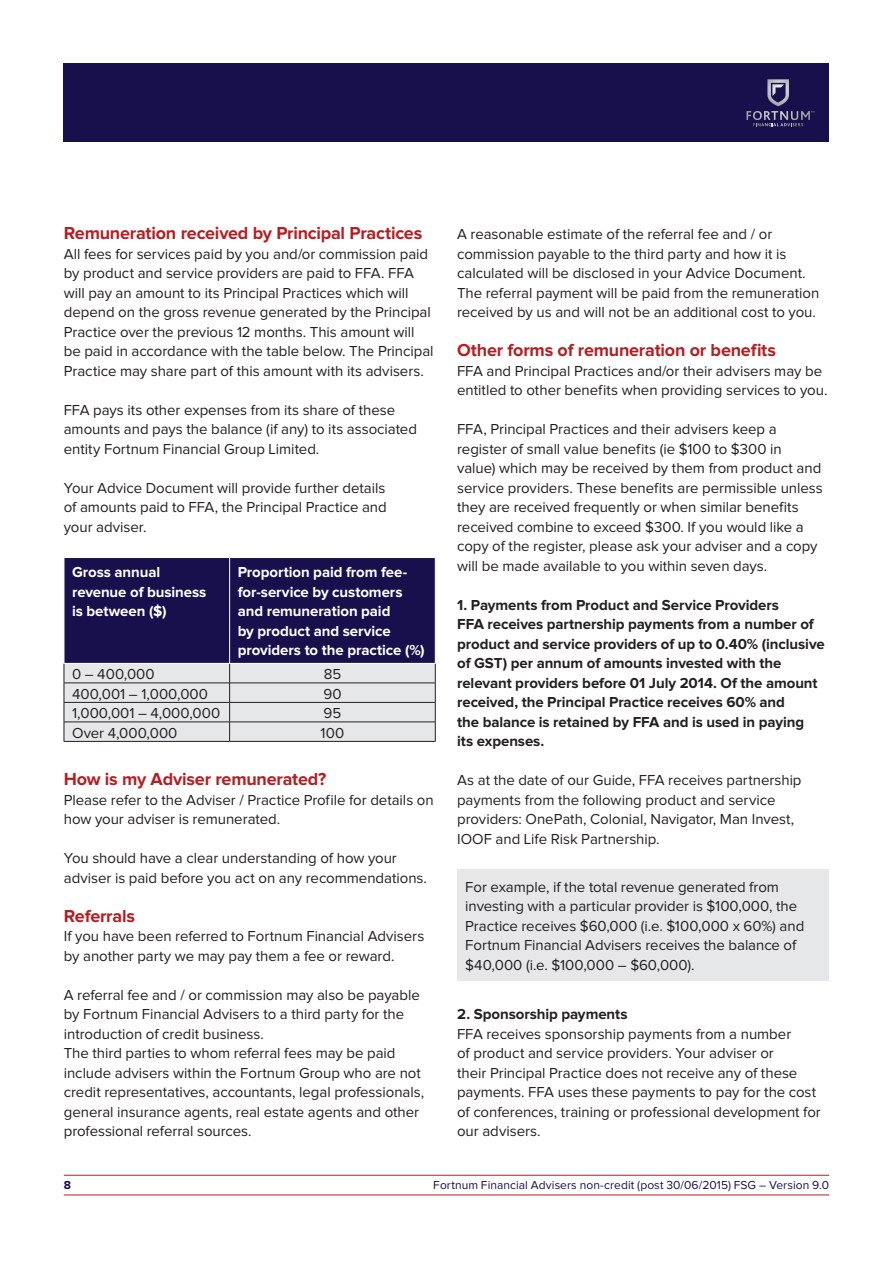
<style>
.page{position:relative;width:893px;height:1263px;background:#fff}
.page>*{position:absolute;margin:0;border:0;box-sizing:border-box;transform-origin:0 0}
.t1{font:700 18px "Proxima Nova";letter-spacing:-.015em;color:#b31f23}
.t2{font:15px/19.5px "Proxima Nova";letter-spacing:-.005em;color:#231f20}
.t3{font:700 15px/19.5px "Proxima Nova";letter-spacing:-.005em;color:#231f20}
.t4{font:700 15px/19.5px "Proxima Nova";letter-spacing:-.005em;color:#fff}
.t5{font:12px "Proxima Nova";letter-spacing:.005em;color:#18104c}
.t6{font:700 12px "Proxima Nova";color:#18104c}
</style>
<div class="page">
<hr style="left:64px;top:1195px;width:765px;height:1px;background:#b31f23">
<hr style="left:64px;top:1175px;width:765px;height:1px;background:#b31f23">
<div style="left:64px;top:64px;width:765px;height:78px;background:#18104c"></div>
<svg style="left:746px;top:79px;width:68px;height:47px"></svg>
<svg style="left:64px;top:557px;width:372px;height:184px;background:#6b678a"></svg>
<hr style="left:64px;top:741px;width:166px;height:1px;background:#231f20">
<hr style="left:230px;top:741px;width:205px;height:1px;background:#231f20">
<hr style="left:64px;top:557px;width:166px;height:1px;background:#fff">
<hr style="left:64px;top:558px;width:1px;height:105px;background:#fff">
<hr style="left:230px;top:557px;width:205px;height:1px;background:#fff">
<hr style="left:229px;top:558px;width:1px;height:105px;background:#fff">
<hr style="left:435px;top:558px;width:1px;height:105px;background:#fff">
<hr style="left:64px;top:663px;width:166px;height:1px;background:#fff">
<hr style="left:230px;top:663px;width:205px;height:1px;background:#fff">
<div style="left:457px;top:869px;width:371px;height:111px;background:#e6e7e9"></div>
<p class="t1" style="left:64px;top:225px;width:360px">Remuneration received by Principal Practices</p>
<p class="t2" style="left:64px;top:245px;width:371px">All fees for services paid by you and/or commission paid by product and service providers are paid to FFA. FFA will pay an amount to its Principal Practices which will depend on the gross revenue generated by the Principal Practice over the previous 12 months. This amount will be paid in accordance with the table below. The Principal Practice may share part of this amount with its advisers.</p>
<p class="t2" style="left:64px;top:401px;width:355px">FFA pays its other expenses from its share of these amounts and pays the balance (if any) to its associated entity Fortnum Financial Group Limited.</p>
<p class="t2" style="left:64px;top:479px;width:325px;text-align:justify">Your Advice Document will provide further details of amounts paid to FFA, the Principal Practice and your adviser.</p>
<p class="t4" style="left:72px;top:563px;width:136px">Gross annual revenue of business is between ($)</p>
<p class="t4" style="left:238px;top:563px;width:189px">Proportion paid from fee&shy;for-service by customers and remuneration paid<br>by product and service providers to the practice (%)</p>
<p class="t2" style="left:72px;top:665px;width:84px">0 – 400,000</p>
<p class="t2" style="left:324px;top:665px;width:19px">85</p>
<p class="t2" style="left:72px;top:684px;width:137px">400,001 – 1,000,000</p>
<p class="t2" style="left:323px;top:684px;width:20px">90</p>
<p class="t2" style="left:72px;top:704px;width:150px">1,000,001 – 4,000,000</p>
<p class="t2" style="left:324px;top:704px;width:19px">95</p>
<p class="t2" style="left:72px;top:723px;width:107px">Over 4,000,000</p>
<p class="t2" style="left:321px;top:723px;width:25px">100</p>
<p class="t1" style="left:64px;top:771px;width:264px">How is my Adviser remunerated?</p>
<p class="t2" style="left:64px;top:791px;width:371px">Please refer to the Adviser / Practice Profile for details on how your adviser is remunerated.</p>
<p class="t2" style="left:64px;top:849px;width:365px">You should have a clear understanding of how your adviser is paid before you act on any recommendations.</p>
<p class="t1" style="left:64px;top:908px;width:73px">Referrals</p>
<p class="t2" style="left:64px;top:927px;width:362px">If you have been referred to Fortnum Financial Advisers by another party we may pay them a fee or reward.</p>
<p class="t2" style="left:64px;top:986px;width:362px">A referral fee and / or commission may also be payable by Fortnum Financial Advisers to a third party for the introduction of credit business.<br>The third parties to whom referral fees may be paid include advisers within the Fortnum Group who are not credit representatives, accountants, legal professionals, general insurance agents, real estate agents and other professional referral sources.</p>
<p class="t2" style="left:457px;top:225px;width:364px">A reasonable estimate of the referral fee and / or commission payable to the third party and how it is calculated will be disclosed in your Advice Document.<br>The referral payment will be paid from the remuneration received by us and will not be an additional cost to you.</p>
<p class="t1" style="left:457px;top:342px;width:320px">Other forms of remuneration or benefits</p>
<p class="t2" style="left:457px;top:362px;width:372px">FFA and Principal Practices and/or their advisers may be entitled to other benefits when providing services to you.</p>
<p class="t2" style="left:457px;top:420px;width:367px">FFA, Principal Practices and their advisers keep a register of small value benefits (ie $100 to $300 in value) which may be received by them from product and service providers. These benefits are permissible unless they are received frequently or when similar benefits received combine to exceed $300. If you would like a copy of the register, please ask your adviser and a copy will be made available to you within seven days.</p>
<p class="t3" style="left:457px;top:596px;width:369px">1. Payments from Product and Service Providers<br>FFA receives partnership payments from a number of product and service providers of up to 0.40% (inclusive of GST) per annum of amounts invested with the relevant providers before 01 July 2014. Of the amount received, the Principal Practice receives 60% and<br>the balance is retained by FFA and is used in paying<br>its expenses.</p>
<p class="t2" style="left:457px;top:771px;width:346px">As at the date of our Guide, FFA receives partnership payments from the following product and service providers: OnePath, Colonial, Navigator, Man Invest, IOOF and Life Risk Partnership.</p>
<p class="t2" style="left:465px;top:878px;width:341px">For example, if the total revenue generated from investing with a particular provider is $100,000, the Practice receives $60,000 (i.e. $100,000 x 60%) and Fortnum Financial Advisers receives the balance of $40,000 (i.e. $100,000 – $60,000).</p>
<p class="t3" style="left:457px;top:1005px;width:172px">2. Sponsorship payments</p>
<p class="t2" style="left:457px;top:1025px;width:365px">FFA receives sponsorship payments from a number<br>of product and service providers. Your adviser or<br>their Principal Practice does not receive any of these payments. FFA uses these payments to pay for the cost of conferences, training or professional development for our advisers.</p>
<p class="t6" style="left:64px;top:1180px;width:9px">8</p>
<p class="t5" style="left:433px;top:1180px;width:397px">Fortnum Financial Advisers non-credit (post 30/06/2015) FSG – Version 9.0</p>
</div>
